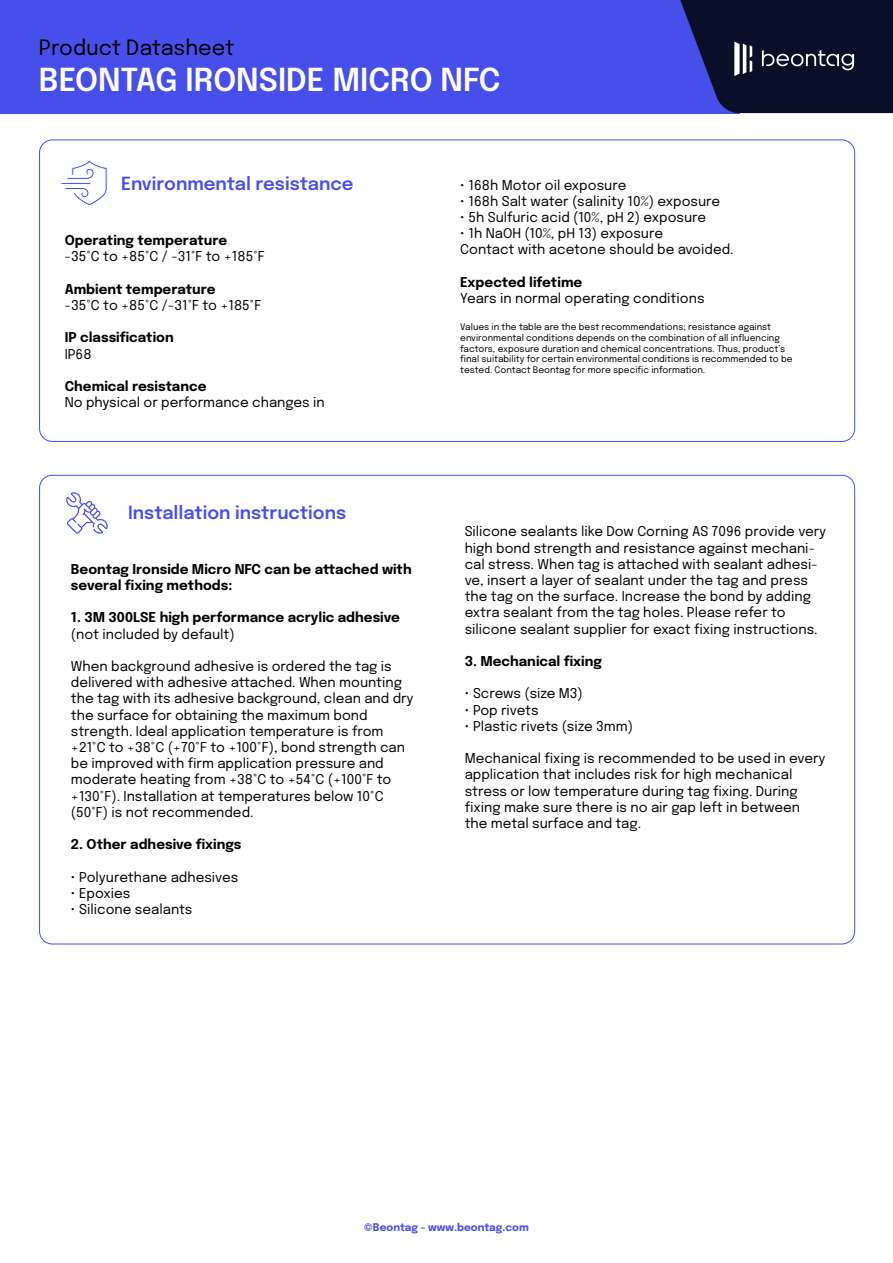
<style>
.page{position:relative;width:893px;height:1263px;background:#fff}
.page>*{position:absolute;margin:0;border:0;box-sizing:border-box;transform-origin:0 0}
.t1{font:600 31.5px "Epilogue";color:#fff}
.t2{font:21px "Epilogue";color:#000}
.t3{font:600 18px "Epilogue";color:#474fea}
.t4{font:13.5px/16.2px "Epilogue";color:#000}
.t5{font:700 13.5px/16.2px "Epilogue";color:#000}
.t6{font:700 10.5px "Epilogue";color:#474fea}
.t7{font:9px/10.8px "Epilogue";color:#000}
</style>
<div class="page">
<div style="left:0;top:0;width:739px;height:113px;background:#474fea"></div>
<svg style="left:66px;top:492px;width:42px;height:42px"></svg>
<svg style="left:680px;top:0;width:213px;height:113px;background:#171d44"></svg>
<svg style="left:60px;top:160px;width:48px;height:46px"></svg>
<h2 class="t2" style="left:39px;top:33px;width:197px">Product Datasheet</h2>
<h1 class="t1" style="left:39px;top:58px;width:463px">BEONTAG IRONSIDE MICRO NFC</h1>
<h3 class="t3" style="left:121px;top:171px;width:234px">Environmental resistance</h3>
<p class="t5" style="left:65px;top:231px;width:164px">Operating temperature</p>
<p class="t4" style="left:65px;top:248px;width:202px">-35°C to +85°C / -31°F to +185°F</p>
<p class="t5" style="left:65px;top:280px;width:152px">Ambient temperature</p>
<p class="t4" style="left:65px;top:296px;width:198px">-35°C to +85°C /-31°F to +185°F</p>
<p class="t5" style="left:65px;top:329px;width:110px">IP classification</p>
<p class="t4" style="left:65px;top:345px;width:28px">IP68</p>
<p class="t5" style="left:65px;top:377px;width:143px">Chemical resistance</p>
<p class="t4" style="left:65px;top:393px;width:261px">No physical or performance changes in</p>
<h3 class="t3" style="left:128px;top:500px;width:220px">Installation instructions</h3>
<p class="t5" style="left:71px;top:560px;width:342px">Beontag Ironside Micro NFC can be attached with several fixing methods:</p>
<p class="t5" style="left:71px;top:609px;width:330px">1. 3M 300LSE high performance acrylic adhesive</p>
<p class="t4" style="left:71px;top:625px;width:165px">(not included by default)</p>
<p class="t4" style="left:71px;top:657px;width:344px">When background adhesive is ordered the tag is delivered with adhesive attached. When mounting the tag with its adhesive background, clean and dry the surface for obtaining the maximum bond strength. Ideal application temperature is from +21°C to +38°C (+70°F to +100°F), bond strength can be improved with firm application pressure and moderate heating from +38°C to +54°C (+100°F to +130°F). Installation at temperatures below 10°C (50°F) is not recommended.</p>
<p class="t5" style="left:71px;top:835px;width:172px">2. Other adhesive fixings</p>
<p class="t4" style="left:71px;top:868px;width:169px">• Polyurethane adhesives</p>
<p class="t4" style="left:71px;top:884px;width:61px">• Epoxies</p>
<p class="t4" style="left:71px;top:900px;width:123px">• Silicone sealants</p>
<p class="t4" style="left:460px;top:176px;width:168px">• 168h Motor oil exposure</p>
<p class="t4" style="left:460px;top:192px;width:261px">• 168h Salt water (salinity 10%) exposure</p>
<p class="t4" style="left:460px;top:208px;width:247px">• 5h Sulfuric acid (10%, pH 2) exposure</p>
<p class="t4" style="left:460px;top:224px;width:275px">• 1h NaOH (10%, pH 13) exposure<br>Contact with acetone should be avoided.</p>
<p class="t5" style="left:460px;top:273px;width:124px">Expected lifetime</p>
<p class="t4" style="left:460px;top:289px;width:246px">Years in normal operating conditions</p>
<p class="t7" style="left:460px;top:321px;width:334px">Values in the table are the best recommendations; resistance against environmental conditions depends on the combination of all influencing factors, exposure duration and chemical concentrations. Thus, product’s final suitability for certain environmental conditions is recommended to be tested. Contact Beontag for more specific information.</p>
<p class="t4" style="left:465px;top:523px;width:363px">Silicone sealants like Dow Corning AS 7096 provide very high bond strength and resistance against mechani&shy;cal stress. When tag is attached with sealant adhesi&shy;ve, insert a layer of sealant under the tag and press the tag on the surface. Increase the bond by adding extra sealant from the tag holes. Please refer to silicone sealant supplier for exact fixing instructions.</p>
<p class="t5" style="left:465px;top:652px;width:139px">3. Mechanical fixing</p>
<p class="t4" style="left:465px;top:685px;width:120px">• Screws (size M3)</p>
<p class="t4" style="left:465px;top:701px;width:75px">• Pop rivets</p>
<p class="t4" style="left:465px;top:717px;width:170px">• Plastic rivets (size 3mm)</p>
<p class="t4" style="left:465px;top:749px;width:362px">Mechanical fixing is recommended to be used in every application that includes risk for high mechanical stress or low temperature during tag fixing. During fixing make sure there is no air gap left in between the metal surface and tag.</p>
<p class="t6" style="left:364px;top:1219px;width:166px">©Beontag - www.beontag.com</p>
</div>
